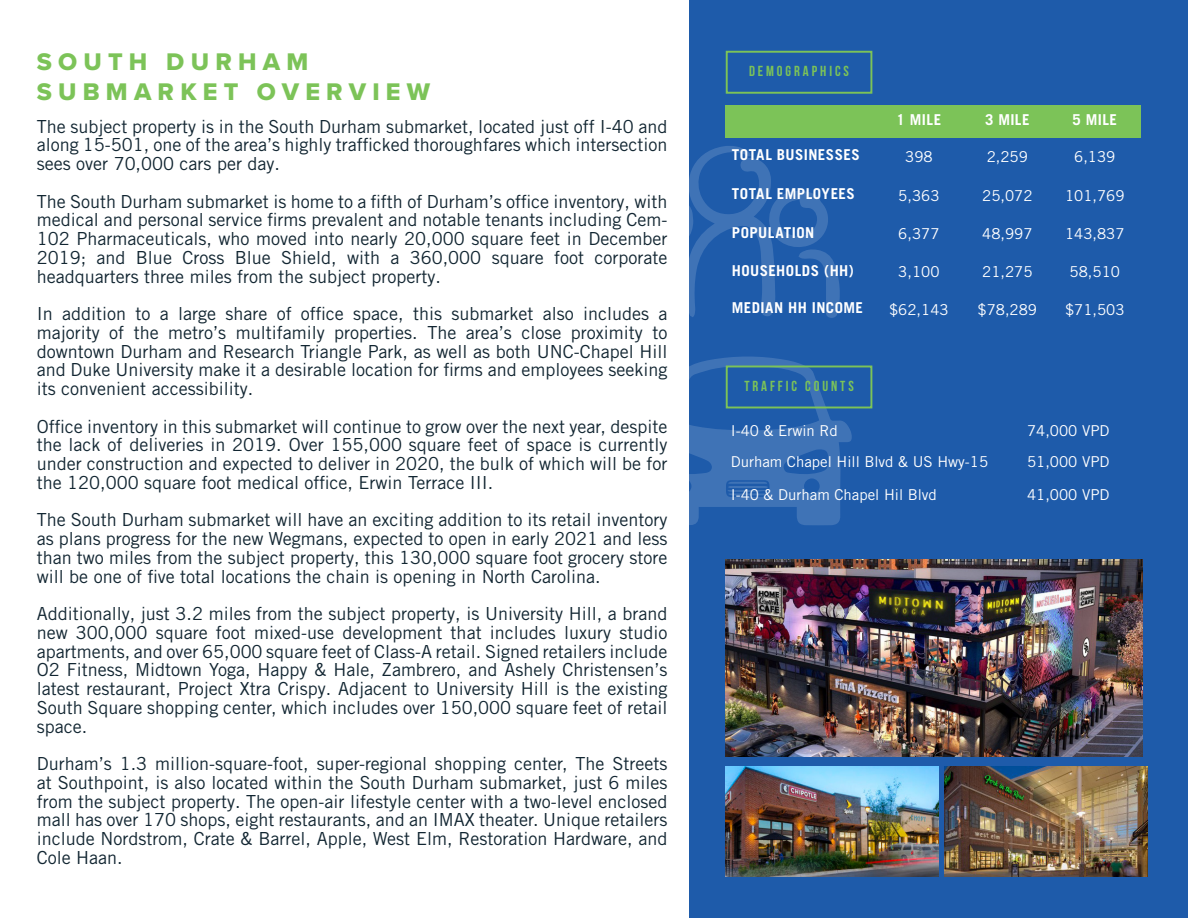
<style>
.page{position:relative;width:1188px;height:918px;background:#fff}
.page>*{position:absolute;margin:0;border:0;box-sizing:border-box;transform-origin:0 0}
.t1{font:24.9px/30px "Proxima Nova Extrabld";letter-spacing:.25em;color:#7cc358}
.t2{font:18px/18.8px "Trade Gothic LT Pro";color:#122632;text-align:justify}
.t3{font:15px "Trade Gothic LT Pro";color:#fff}
.t4{font:700 15px "Trade Gothic LT Pro";letter-spacing:.03em;color:#fff}
.t5{font:700 14.55px "Bebas Neue";letter-spacing:.2em;color:#7cc358}
</style>
<div class="page">
<div style="left:689px;top:0;width:499px;height:918px;background:#1e5baa"></div>
<img style="left:726px;top:767px;width:212px;height:110px">
<img style="left:945px;top:767px;width:203px;height:110px">
<svg style="left:689px;top:356px;width:163px;height:169px"></svg>
<svg style="left:689px;top:146px;width:151px;height:172px"></svg>
<div style="left:726px;top:105px;width:415px;height:33px;background:#7cc358"></div>
<div style="left:726px;top:51px;width:146px;height:43px;border:2px solid #7cc358"></div>
<div style="left:726px;top:366px;width:146px;height:42px;border:2px solid #7cc358"></div>
<img style="left:726px;top:559px;width:417px;height:197px">
<p class="t1" style="left:37px;top:48px;width:395px">SOUTH DURHAM<br>SUBMARKET OVERVIEW</p>
<p class="t2" style="left:37px;top:117px;width:632px">The subject property is in the South Durham submarket, located just off I-40 and along 15-501, one of the area’s highly trafficked thoroughfares which intersection sees over 70,000 cars per day.</p>
<p class="t2" style="left:37px;top:192px;width:632px">The South Durham submarket is home to a fifth of Durham’s office inventory, with medical and personal service firms prevalent and notable tenants including Cem-102 Pharmaceuticals, who moved into nearly 20,000 square feet in December 2019; and Blue Cross Blue Shield, with a 360,000 square foot corporate headquarters three miles from the subject property.</p>
<p class="t2" style="left:37px;top:304px;width:632px">In addition to a large share of office space, this submarket also includes a majority of the metro’s multifamily properties. The area’s close proximity to downtown Durham and Research Triangle Park, as well as both UNC-Chapel Hill and Duke University make it a desirable location for firms and employees seeking its convenient accessibility.</p>
<p class="t2" style="left:37px;top:417px;width:632px">Office inventory in this submarket will continue to grow over the next year, despite the lack of deliveries in 2019. Over 155,000 square feet of space is currently under construction and expected to deliver in 2020, the bulk of which will be for the 120,000 square foot medical office, Erwin Terrace III.</p>
<p class="t2" style="left:37px;top:510px;width:632px">The South Durham submarket will have an exciting addition to its retail inventory as plans progress for the new Wegmans, expected to open in early 2021 and less than two miles from the subject property, this 130,000 square foot grocery store will be one of five total locations the chain is opening in North Carolina.</p>
<p class="t2" style="left:37px;top:604px;width:632px">Additionally, just 3.2 miles from the subject property, is University Hill, a brand new 300,000 square foot mixed-use development that includes luxury studio apartments, and over 65,000 square feet of Class-A retail. Signed retailers include O2 Fitness, Midtown Yoga, Happy &amp; Hale, Zambrero, and Ashely Christensen’s latest restaurant, Project Xtra Crispy. Adjacent to University Hill is the existing South Square shopping center, which includes over 150,000 square feet of retail space.</p>
<p class="t2" style="left:37px;top:754px;width:632px">Durham’s 1.3 million-square-foot, super-regional shopping center, The Streets at Southpoint, is also located within the South Durham submarket, just 6 miles from the subject property. The open-air lifestyle center with a two-level enclosed mall has over 170 shops, eight restaurants, and an IMAX theater. Unique retailers include Nordstrom, Crate &amp; Barrel, Apple, West Elm, Restoration Hardware, and Cole Haan.</p>
<p class="t5" style="left:749px;top:63px;width:101px">DEMOGRAPHICS</p>
<p class="t4" style="left:897px;top:111px;width:46px">1 MILE</p>
<p class="t4" style="left:985px;top:111px;width:46px">3 MILE</p>
<p class="t4" style="left:1073px;top:111px;width:46px">5 MILE</p>
<p class="t4" style="left:732px;top:146px;width:130px">TOTAL BUSINESSES</p>
<p class="t3" style="left:905px;top:148px;width:29px">398</p>
<p class="t3" style="left:987px;top:148px;width:43px">2,259</p>
<p class="t3" style="left:1074px;top:148px;width:43px">6,139</p>
<p class="t4" style="left:732px;top:185px;width:125px">TOTAL EMPLOYEES</p>
<p class="t3" style="left:898px;top:186px;width:43px">5,363</p>
<p class="t3" style="left:982px;top:186px;width:52px">25,072</p>
<p class="t3" style="left:1065px;top:186px;width:61px">101,769</p>
<p class="t4" style="left:732px;top:223px;width:84px">POPULATION</p>
<p class="t3" style="left:898px;top:225px;width:43px">6,377</p>
<p class="t3" style="left:982px;top:225px;width:52px">48,997</p>
<p class="t3" style="left:1065px;top:225px;width:61px">143,837</p>
<p class="t4" style="left:732px;top:261px;width:124px">HOUSEHOLDS (HH)</p>
<p class="t3" style="left:898px;top:263px;width:43px">3,100</p>
<p class="t3" style="left:982px;top:263px;width:52px">21,275</p>
<p class="t3" style="left:1070px;top:263px;width:52px">58,510</p>
<p class="t4" style="left:732px;top:299px;width:133px">MEDIAN HH INCOME</p>
<p class="t3" style="left:889px;top:301px;width:61px">$62,143</p>
<p class="t3" style="left:978px;top:301px;width:61px">$78,289</p>
<p class="t3" style="left:1065px;top:301px;width:61px">$71,503</p>
<p class="t5" style="left:744px;top:378px;width:111px">TRAFFIC COUNTS</p>
<p class="t3" style="left:731px;top:422px;width:109px">I-40 &amp; Erwin Rd</p>
<p class="t3" style="left:1027px;top:422px;width:84px">74,000 VPD</p>
<p class="t3" style="left:731px;top:453px;width:259px">Durham Chapel Hill Blvd &amp; US Hwy-15</p>
<p class="t3" style="left:1027px;top:453px;width:84px">51,000 VPD</p>
<p class="t3" style="left:731px;top:486px;width:208px">I-40 &amp; Durham Chapel Hil Blvd</p>
<p class="t3" style="left:1027px;top:486px;width:84px">41,000 VPD</p>
</div>
